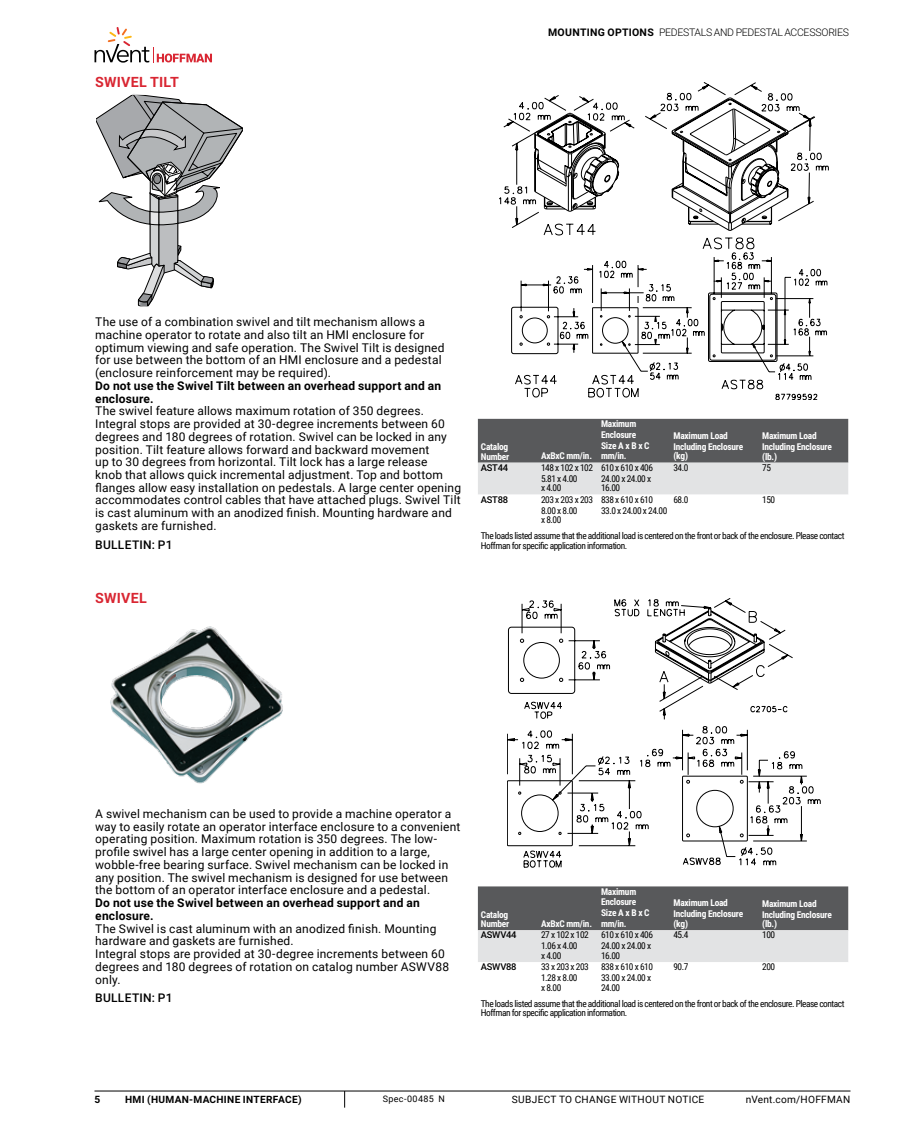
<style>
.page{position:relative;width:918px;height:1134px;background:#fff}
.page>*{position:absolute;margin:0;border:0;box-sizing:border-box;transform-origin:0 0}
.t1{font:700 14.25px "Roboto";letter-spacing:.015em;color:#d92632}
.t2{font:12px/12.8px "Roboto";letter-spacing:.015em;color:#000}
.t3{font:700 12px/12.8px "Roboto";letter-spacing:.015em;color:#000}
.t4{font:500 12px "Roboto";letter-spacing:.02em;color:#000}
.t5{font:300 10.5px "Roboto";letter-spacing:-.025em;color:#000}
.t6{font:10.2px "Roboto";letter-spacing:.025em;color:#000}
.t7{font:700 10.2px "Roboto";letter-spacing:.03em;color:#000}
.t8{font:9.3px/10.8px "Roboto Condensed";letter-spacing:-.05em;color:#000}
.t9{font:700 9.3px/10.8px "Roboto Condensed";letter-spacing:-.025em;color:#fff}
.t10{font:500 9.3px "Roboto";letter-spacing:-.025em;color:#000}
.t11{font:9px "Roboto";letter-spacing:.04em;color:#000}
.s1{font-weight:700}
</style>
<div class="page">
<svg style="left:95px;top:27px;width:117px;height:36px"></svg>
<hr style="left:94px;top:1091px;width:756px;height:1px;background:#000">
<svg style="left:344px;top:1091px;width:1px;height:17px"></svg>
<svg style="left:98px;top:97px;width:143px;height:207px"></svg>
<svg style="left:504px;top:82px;width:324px;height:318px"></svg>
<svg style="left:478px;top:419px;width:370px;height:76px;background:#939495"></svg>
<img style="left:110px;top:626px;width:173px;height:158px">
<svg style="left:614px;top:599px;width:163px;height:267px"></svg>
<svg style="left:507px;top:600px;width:313px;height:258px"></svg>
<svg style="left:478px;top:886px;width:370px;height:76px;background:#939395"></svg>
<p class="t1" style="left:95px;top:72px;width:85px">Swivel Tilt</p>
<p class="t5" style="left:548px;top:25px;width:302px"><span class="s1">Mounting Options</span> PEDESTALS AND PEDESTAL ACCESSORIES</p>
<p class="t2" style="left:95px;top:315px;width:351px">The use of a combination swivel and tilt mechanism allows a machine operator to rotate and also tilt an HMI enclosure for optimum viewing and safe operation. The Swivel Tilt is designed for use between the bottom of an HMI enclosure and a pedestal (enclosure reinforcement may be required).</p>
<p class="t3" style="left:95px;top:379px;width:347px">Do not use the Swivel Tilt between an overhead support and an enclosure.</p>
<p class="t2" style="left:95px;top:404px;width:367px">The swivel feature allows maximum rotation of 350 degrees.<br>Integral stops are provided at 30-degree increments between 60 degrees and 180 degrees of rotation. Swivel can be locked in any position. Tilt feature allows forward and backward movement<br>up to 30 degrees from horizontal. Tilt lock has a large release<br>knob that allows quick incremental adjustment. Top and bottom flanges allow easy installation on pedestals. A large center opening accommodates control cables that have attached plugs. Swivel Tilt is cast aluminum with an anodized finish. Mounting hardware and gaskets are furnished.</p>
<p class="t4" style="left:95px;top:536px;width:79px">BULLETIN: P1</p>
<p class="t1" style="left:95px;top:588px;width:53px">Swivel</p>
<p class="t9" style="left:481px;top:441px;width:30px;line-height:9.8px">Catalog<br>Number</p>
<p class="t9" style="left:541px;top:450px;width:52px">AxBxC mm/in.</p>
<p class="t10" style="left:481px;top:461px;width:29px">AST44</p>
<p class="t8" style="left:541px;top:462px;width:53px">148 x 102 x 102<br>5.81 x 4.00</p>
<p class="t8" style="left:541px;top:482px;width:22px">x 4.00</p>
<p class="t9" style="left:601px;top:418px;width:50px">Maximum<br>Enclosure<br>Size A x B x C mm/in.</p>
<p class="t9" style="left:673px;top:430px;width:71px">Maximum Load<br>Including Enclosure</p>
<p class="t9" style="left:673px;top:450px;width:16px">(kg)</p>
<p class="t9" style="left:762px;top:430px;width:71px">Maximum Load<br>Including Enclosure</p>
<p class="t9" style="left:762px;top:451px;width:16px">(lb.)</p>
<p class="t8" style="left:601px;top:462px;width:53px">610 x 610 x 406<br>24.00 x 24.00 x</p>
<p class="t8" style="left:601px;top:482px;width:21px">16.00</p>
<p class="t8" style="left:673px;top:462px;width:16px">34.0</p>
<p class="t8" style="left:762px;top:462px;width:10px">75</p>
<p class="t10" style="left:481px;top:493px;width:29px">AST88</p>
<p class="t8" style="left:541px;top:494px;width:53px">203 x 203 x 203<br>8.00 x 8.00</p>
<p class="t8" style="left:541px;top:514px;width:22px">x 8.00</p>
<p class="t8" style="left:601px;top:494px;width:68px">838 x 610 x 610<br>33.0 x 24.00 x 24.00</p>
<p class="t8" style="left:673px;top:494px;width:16px">68.0</p>
<p class="t8" style="left:762px;top:494px;width:14px">150</p>
<p class="t8" style="left:481px;top:530px;width:365px;line-height:9.8px">The loads listed assume that the additional load is centered on the front or back of the enclosure. Please contact<br>Hoffman for specific application information.</p>
<p class="t2" style="left:95px;top:807px;width:367px">A swivel mechanism can be used to provide a machine operator a way to easily rotate an operator interface enclosure to a convenient operating position. Maximum rotation is 350 degrees. The low&shy;profile swivel has a large center opening in addition to a large, wobble-free bearing surface. Swivel mechanism can be locked in any position. The swivel mechanism is designed for use between the bottom of an operator interface enclosure and a pedestal.</p>
<p class="t3" style="left:95px;top:896px;width:326px">Do not use the Swivel between an overhead support and an enclosure.</p>
<p class="t2" style="left:95px;top:921px;width:355px">The Swivel is cast aluminum with an anodized finish. Mounting hardware and gaskets are furnished.<br>Integral stops are provided at 30-degree increments between 60 degrees and 180 degrees of rotation on catalog number ASWV88 only.</p>
<p class="t4" style="left:95px;top:990px;width:79px">BULLETIN: P1</p>
<p class="t9" style="left:481px;top:909px;width:30px;line-height:9.8px">Catalog<br>Number</p>
<p class="t9" style="left:541px;top:918px;width:52px">AxBxC mm/in.</p>
<p class="t10" style="left:481px;top:929px;width:37px">ASWV44</p>
<p class="t8" style="left:541px;top:929px;width:49px">27 x 102 x 102<br>1.06 x 4.00</p>
<p class="t8" style="left:541px;top:950px;width:22px">x 4.00</p>
<p class="t9" style="left:601px;top:886px;width:50px">Maximum<br>Enclosure<br>Size A x B x C mm/in.</p>
<p class="t9" style="left:673px;top:897px;width:71px">Maximum Load<br>Including Enclosure</p>
<p class="t9" style="left:673px;top:918px;width:16px">(kg)</p>
<p class="t9" style="left:762px;top:898px;width:71px">Maximum Load<br>Including Enclosure</p>
<p class="t9" style="left:762px;top:918px;width:16px">(lb.)</p>
<p class="t8" style="left:601px;top:929px;width:53px">610 x 610 x 406<br>24.00 x 24.00 x</p>
<p class="t8" style="left:601px;top:950px;width:21px">16.00</p>
<p class="t8" style="left:673px;top:929px;width:16px">45.4</p>
<p class="t8" style="left:762px;top:929px;width:14px">100</p>
<p class="t10" style="left:481px;top:960px;width:37px">ASWV88</p>
<p class="t8" style="left:541px;top:961px;width:49px">33 x 203 x 203<br>1.28 x 8.00</p>
<p class="t8" style="left:541px;top:982px;width:22px">x 8.00</p>
<p class="t8" style="left:673px;top:961px;width:16px">90.7</p>
<p class="t8" style="left:762px;top:961px;width:14px">200</p>
<p class="t8" style="left:481px;top:998px;width:365px;line-height:9.8px">The loads listed assume that the additional load is centered on the front or back of the enclosure. Please contact<br>Hoffman for specific application information.</p>
<p class="t8" style="left:601px;top:961px;width:53px">838 x 610 x 610<br>33.00 x 24.00 x</p>
<p class="t8" style="left:601px;top:982px;width:21px">24.00</p>
<p class="t7" style="left:95px;top:1092px;width:7px">5</p>
<p class="t7" style="left:125px;top:1092px;width:178px">HMI (Human-Machine Interface)</p>
<p class="t11" style="left:383px;top:1093px;width:63px">Spec-00485 N</p>
<p class="t6" style="left:512px;top:1092px;width:194px">SUBJECT TO CHANGE WITHOUT NOTICE</p>
<p class="t6" style="left:746px;top:1092px;width:106px">nVent.com/HOFFMAN</p>
</div>
